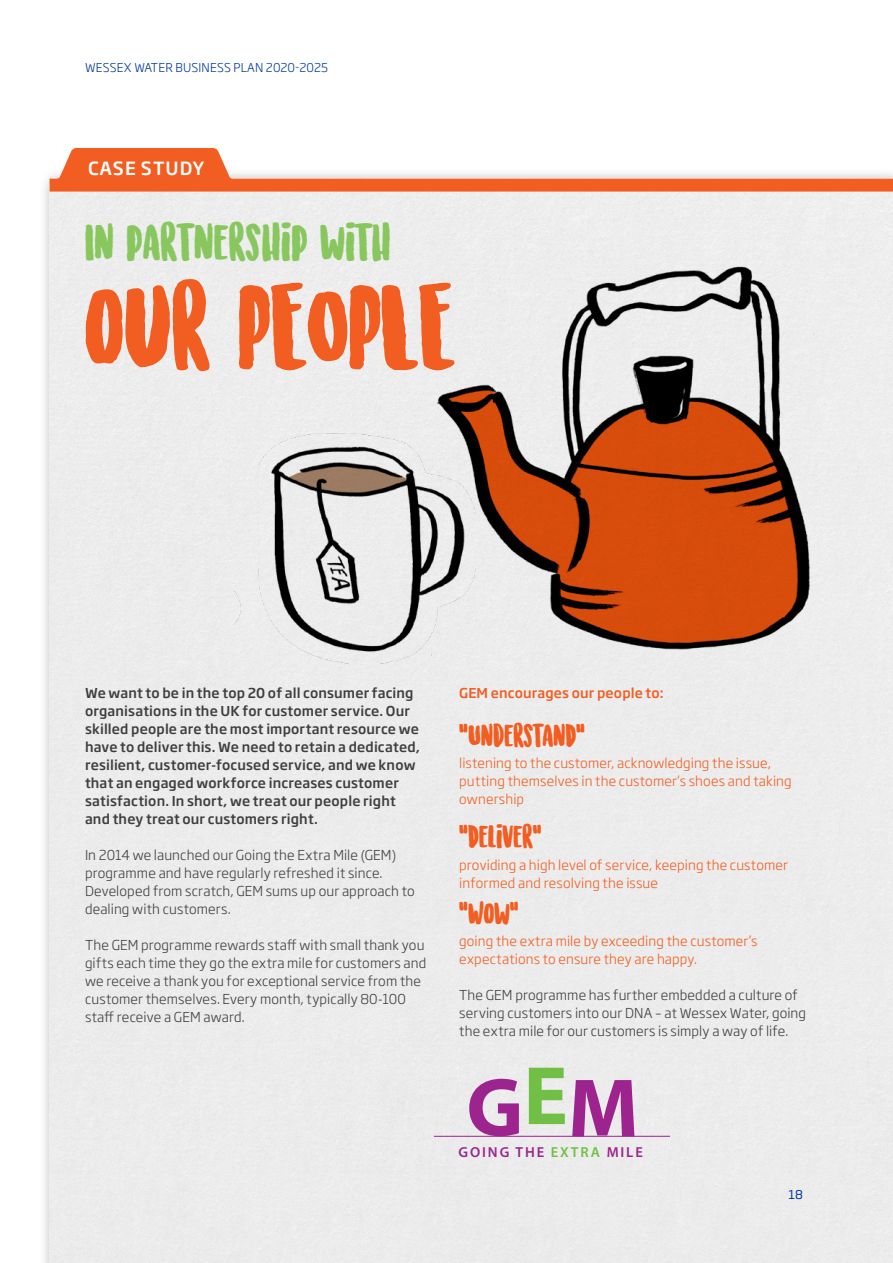
<style>
.page{position:relative;width:893px;height:1263px;background:#fff}
.page>*{position:absolute;margin:0;border:0;box-sizing:border-box;transform-origin:0 0}
.title_top{font:111px "Sunrise International";color:#f25d21}
.title_top-2{font:48px "Sunrise International";color:#88c75d}
.Body_copy{font:30px "Sunrise International";letter-spacing:-.005em;color:#f25d21}
.t1{font:500 18px "Soho Gothic Pro";letter-spacing:.055em;color:#fff}
.t2{font:600 14.55px "Myriad Pro";letter-spacing:.13em;color:#9d248e}
.Body_copy-2{font:300 13.5px/18px "Soho Gothic Pro";letter-spacing:.01em;color:#3e3e3f}
.Body_copy-3{font:500 13.5px/18px "Soho Gothic Pro";letter-spacing:.01em;color:#3e3e3f}
.Body_copy-4{font:300 13.5px/18px "Soho Gothic Pro";letter-spacing:.01em;color:#f25d21}
.Body_copy-5{font:500 13.5px "Soho Gothic Pro";letter-spacing:.01em;color:#f25d21}
.t3{font:300 12px "Soho Gothic Pro";letter-spacing:.015em;color:#0036a0}
.t4{font:12px "Soho Gothic Pro";color:#0036a0}
.s1{color:#71bf44}
</style>
<div class="page">
<svg style="left:50px;top:148px;width:843px;height:44px"></svg>
<hr style="left:434px;top:1136px;width:236px;height:1px;background:#9d248e">
<svg style="left:469px;top:1079px;width:50px;height:57px;background:#be79b6"></svg>
<svg style="left:529px;top:1068px;width:36px;height:56px;background:#97cd78"></svg>
<svg style="left:572px;top:1080px;width:62px;height:56px;background:#b768ae"></svg>
<img style="left:432px;top:258px;width:440px;height:408px">
<img style="left:235px;top:433px;width:240px;height:243px">
<p class="t3" style="left:85px;top:58px;width:244px">WESSEX WATER BUSINESS PLAN 2020-2025</p>
<p class="t1" style="left:88px;top:154px;width:118px">CASE STUDY</p>
<p class="title_top-2" style="left:85px;top:221px;width:307px">IN PARTNERSHIP WITH</p>
<p class="title_top" style="left:85px;top:276px;width:371px">OUR PEOPLE</p>
<p class="Body_copy-3" style="left:85px;top:683px;width:336px">We want to be in the top 20 of all consumer facing organisations in the UK for customer service. Our skilled people are the most important resource we have to deliver this. We need to retain a dedicated, resilient, customer-focused service, and we know that an engaged workforce increases customer satisfaction. In short, we treat our people right and they treat our customers right.</p>
<p class="Body_copy-2" style="left:85px;top:845px;width:331px">In 2014 we launched our Going the Extra Mile (GEM) programme and have regularly refreshed it since.<br>Developed from scratch, GEM sums up our approach to dealing with customers.</p>
<p class="Body_copy-2" style="left:85px;top:935px;width:343px">The GEM programme rewards staff with small thank you gifts each time they go the extra mile for customers and we receive a thank you for exceptional service from the customer themselves. Every month, typically 80-100 staff receive a GEM award.</p>
<p class="Body_copy-5" style="left:459px;top:682px;width:206px">GEM encourages our people to:</p>
<p class="Body_copy" style="left:459px;top:722px;width:127px">“UNDERSTAND”</p>
<p class="Body_copy-4" style="left:459px;top:753px;width:334px">listening to the customer, acknowledging the issue, putting themselves in the customer’s shoes and taking ownership</p>
<p class="Body_copy" style="left:459px;top:823px;width:83px">“DELIVER”</p>
<p class="Body_copy-4" style="left:459px;top:855px;width:330px">providing a high level of service, keeping the customer informed and resolving the issue</p>
<p class="Body_copy" style="left:459px;top:900px;width:61px">“WOW”</p>
<p class="Body_copy-4" style="left:459px;top:931px;width:300px">going the extra mile by exceeding the customer’s expectations to ensure they are happy.</p>
<p class="Body_copy-2" style="left:459px;top:985px;width:348px">The GEM programme has further embedded a culture of serving customers into our DNA – at Wessex Water, going the extra mile for our customers is simply a way of life.</p>
<p class="t2" style="left:459px;top:1143px;width:186px">GOING THE <span class="s1">EXTRA</span> MILE</p>
<p class="t4" style="left:788px;top:1185px;width:16px">18</p>
</div>
